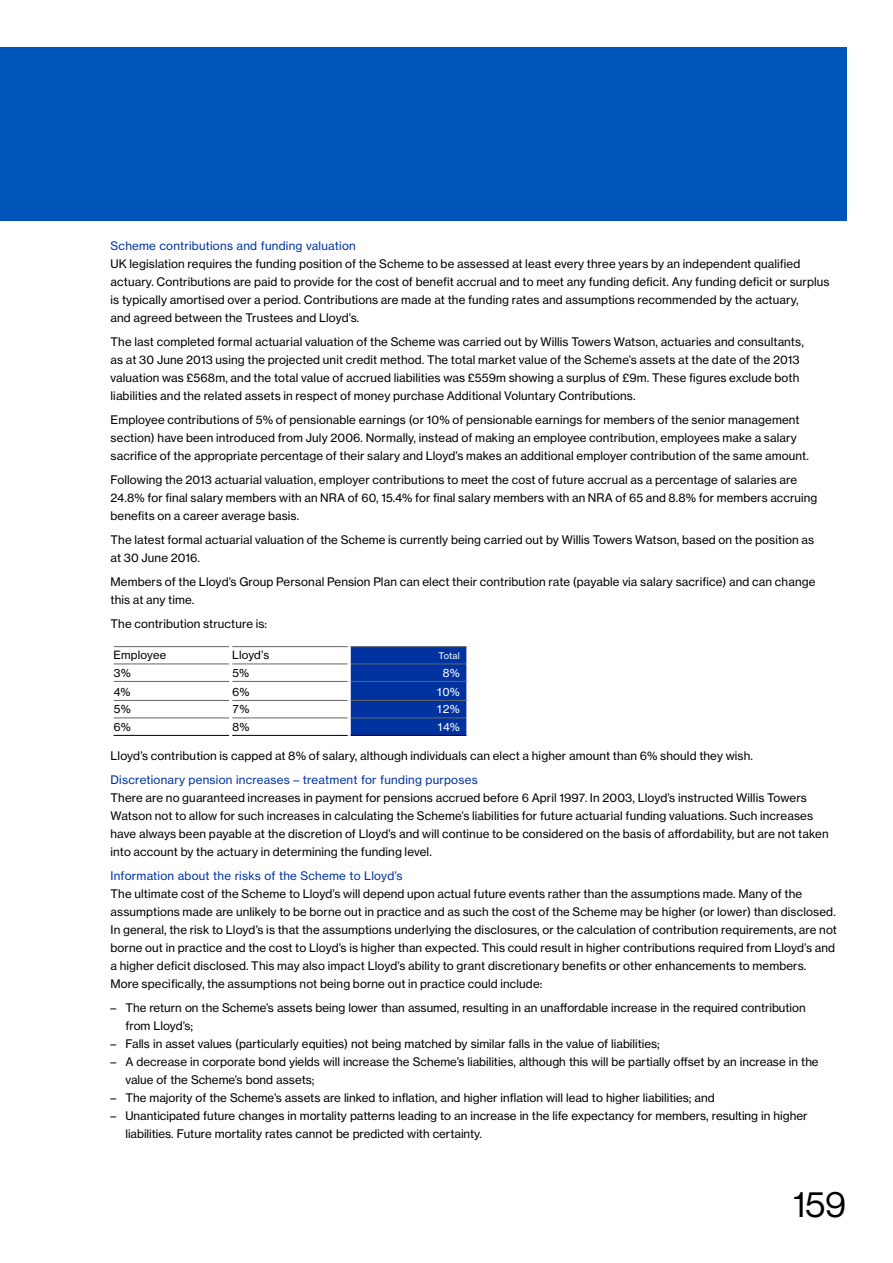
<style>
.page{position:relative;width:893px;height:1263px;background:#fff}
.page>*{position:absolute;margin:0;border:0;box-sizing:border-box;transform-origin:0 0}
.t1{font:36px "N Haas Grotesk DS Std 55 Rg";color:#000}
.t2{font:11.7px/18px "N Haas Grotesk TX Std 55 Rg";letter-spacing:.01em;color:#000}
.t3{font:11.7px "N Haas Grotesk TX Std 55 Rg";letter-spacing:.02em;color:#0033a0}
.t4{font:11.25px "N Haas Grotesk TX Std 55 Rg";letter-spacing:.01em;color:#000}
.t5{font:11.25px "N Haas Grotesk TX Std 55 Rg";color:#fff}
.t6{font:9px "N Haas Grotesk TX Std 55 Rg";letter-spacing:.02em;color:#fff}
</style>
<div class="page">
<div style="left:0;top:47px;width:846px;height:173px;background:#0055b8"></div>
<div style="left:351px;top:647px;width:115px;height:88px;background:#0033a0"></div>
<hr style="left:114px;top:700px;width:115px;height:1px;background:#646569">
<hr style="left:232px;top:700px;width:116px;height:1px;background:#646569">
<hr style="left:232px;top:681px;width:116px;height:1px;background:#646569">
<hr style="left:114px;top:718px;width:115px;height:1px;background:#646569">
<hr style="left:114px;top:681px;width:115px;height:1px;background:#646569">
<hr style="left:232px;top:718px;width:116px;height:1px;background:#646569">
<hr style="left:351px;top:646px;width:115px;height:1px;background:#646569">
<hr style="left:351px;top:664px;width:115px;height:1px;background:#646569">
<hr style="left:114px;top:646px;width:115px;height:1px;background:#646569">
<hr style="left:114px;top:664px;width:115px;height:1px;background:#646569">
<hr style="left:232px;top:646px;width:116px;height:1px;background:#646569">
<hr style="left:232px;top:664px;width:116px;height:1px;background:#646569">
<hr style="left:232px;top:735px;width:116px;height:1px;background:#000">
<hr style="left:351px;top:735px;width:115px;height:1px;background:#000">
<hr style="left:351px;top:681px;width:115px;height:1px;background:#646569">
<hr style="left:351px;top:700px;width:115px;height:1px;background:#646569">
<hr style="left:351px;top:718px;width:115px;height:1px;background:#646569">
<hr style="left:114px;top:735px;width:115px;height:1px;background:#000">
<p class="t3" style="left:111px;top:239px;width:247px">Scheme contributions and funding valuation</p>
<p class="t2" style="left:111px;top:255px;width:720px">UK legislation requires the funding position of the Scheme to be assessed at least every three years by an independent qualified actuary. Contributions are paid to provide for the cost of benefit accrual and to meet any funding deficit. Any funding deficit or surplus is typically amortised over a period. Contributions are made at the funding rates and assumptions recommended by the actuary,<br>and agreed between the Trustees and Lloyd’s.</p>
<p class="t2" style="left:111px;top:333px;width:695px">The last completed formal actuarial valuation of the Scheme was carried out by Willis Towers Watson, actuaries and consultants, as at 30 June 2013 using the projected unit credit method. The total market value of the Scheme’s assets at the date of the 2013 valuation was £568m, and the total value of accrued liabilities was £559m showing a surplus of £9m. These figures exclude both liabilities and the related assets in respect of money purchase Additional Voluntary Contributions.</p>
<p class="t2" style="left:111px;top:411px;width:700px">Employee contributions of 5% of pensionable earnings (or 10% of pensionable earnings for members of the senior management section) have been introduced from July 2006. Normally, instead of making an employee contribution, employees make a salary sacrifice of the appropriate percentage of their salary and Lloyd’s makes an additional employer contribution of the same amount.</p>
<p class="t2" style="left:111px;top:471px;width:708px">Following the 2013 actuarial valuation, employer contributions to meet the cost of future accrual as a percentage of salaries are<br>24.8% for final salary members with an NRA of 60, 15.4% for final salary members with an NRA of 65 and 8.8% for members accruing benefits on a career average basis.</p>
<p class="t2" style="left:111px;top:531px;width:705px">The latest formal actuarial valuation of the Scheme is currently being carried out by Willis Towers Watson, based on the position as at 30 June 2016.</p>
<p class="t2" style="left:111px;top:573px;width:706px">Members of the Lloyd’s Group Personal Pension Plan can elect their contribution rate (payable via salary sacrifice) and can change this at any time.</p>
<p class="t2" style="left:111px;top:615px;width:158px">The contribution structure is:</p>
<p class="t4" style="left:114px;top:648px;width:54px">Employee</p>
<p class="t4" style="left:232px;top:648px;width:39px">Lloyd’s</p>
<p class="t6" style="left:438px;top:650px;width:23px">Total</p>
<p class="t4" style="left:114px;top:666px;width:19px">3%</p>
<p class="t4" style="left:232px;top:666px;width:19px">5%</p>
<p class="t5" style="left:443px;top:666px;width:19px">8%</p>
<p class="t4" style="left:114px;top:685px;width:19px">4%</p>
<p class="t4" style="left:232px;top:685px;width:19px">6%</p>
<p class="t5" style="left:436px;top:685px;width:26px">10%</p>
<p class="t4" style="left:114px;top:702px;width:19px">5%</p>
<p class="t4" style="left:232px;top:702px;width:19px">7%</p>
<p class="t5" style="left:436px;top:702px;width:26px">12%</p>
<p class="t4" style="left:114px;top:720px;width:19px">6%</p>
<p class="t4" style="left:232px;top:720px;width:19px">8%</p>
<p class="t5" style="left:436px;top:720px;width:25px">14%</p>
<p class="t2" style="left:111px;top:747px;width:644px">Lloyd’s contribution is capped at 8% of salary, although individuals can elect a higher amount than 6% should they wish.</p>
<p class="t3" style="left:111px;top:773px;width:369px">Discretionary pension increases – treatment for funding purposes</p>
<p class="t2" style="left:111px;top:789px;width:720px">There are no guaranteed increases in payment for pensions accrued before 6 April 1997. In 2003, Lloyd’s instructed Willis Towers Watson not to allow for such increases in calculating the Scheme’s liabilities for future actuarial funding valuations. Such increases have always been payable at the discretion of Lloyd’s and will continue to be considered on the basis of affordability, but are not taken into account by the actuary in determining the funding level.</p>
<p class="t3" style="left:111px;top:869px;width:294px">Information about the risks of the Scheme to Lloyd’s</p>
<p class="t2" style="left:111px;top:885px;width:728px">The ultimate cost of the Scheme to Lloyd’s will depend upon actual future events rather than the assumptions made. Many of the assumptions made are unlikely to be borne out in practice and as such the cost of the Scheme may be higher (or lower) than disclosed.<br>In general, the risk to Lloyd’s is that the assumptions underlying the disclosures, or the calculation of contribution requirements, are not borne out in practice and the cost to Lloyd’s is higher than expected. This could result in higher contributions required from Lloyd’s and a higher deficit disclosed. This may also impact Lloyd’s ability to grant discretionary benefits or other enhancements to members.<br>More specifically, the assumptions not being borne out in practice could include:</p>
<p class="t2" style="left:125px;top:999px;width:682px;text-indent:-15px">– The return on the Scheme’s assets being lower than assumed, resulting in an unaffordable increase in the required contribution from Lloyd’s;</p>
<p class="t2" style="left:111px;top:1035px;width:551px">– Falls in asset values (particularly equities) not being matched by similar falls in the value of liabilities;</p>
<p class="t2" style="left:125px;top:1053px;width:695px;text-indent:-15px">– A decrease in corporate bond yields will increase the Scheme’s liabilities, although this will be partially offset by an increase in the value of the Scheme’s bond assets;</p>
<p class="t2" style="left:111px;top:1089px;width:605px">– The majority of the Scheme’s assets are linked to inflation, and higher inflation will lead to higher liabilities; and</p>
<p class="t2" style="left:125px;top:1107px;width:683px;text-indent:-15px">– Unanticipated future changes in mortality patterns leading to an increase in the life expectancy for members, resulting in higher liabilities. Future mortality rates cannot be predicted with certainty.</p>
<h1 class="t1" style="left:793px;top:1184px;width:55px">159</h1>
</div>
